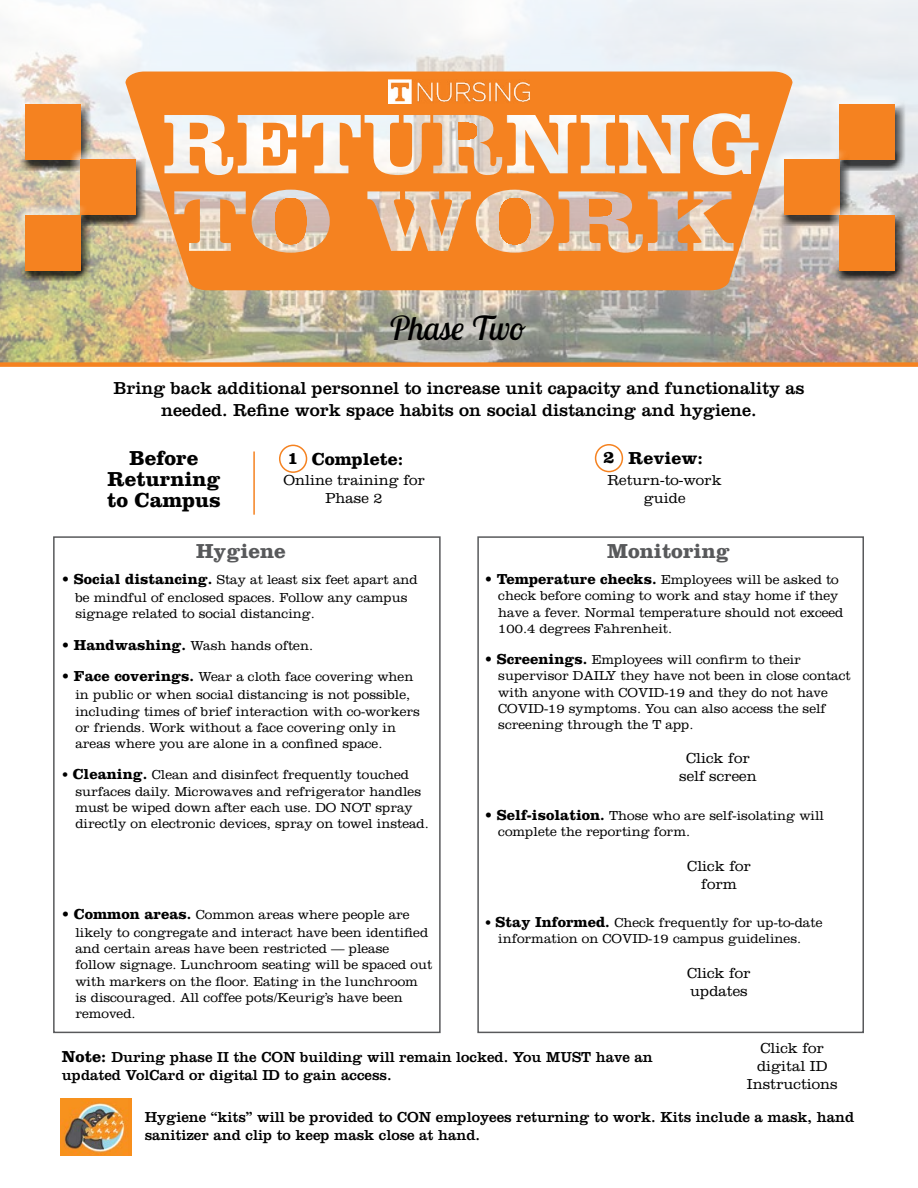
<style>
.page{position:relative;width:918px;height:1188px;background:#fff}
.page>*{position:absolute;margin:0;border:0;box-sizing:border-box;transform-origin:0 0}
.Gotham_Paragraph{font:italic 33px "Lobster Two";color:#000}
.Gotham_Paragraph-2{font:700 21px/21px "Clarendon LT Std";color:#000}
.Gotham_Paragraph-3{font:700 21px "Clarendon LT Std";color:#58595b}
.Gotham_Paragraph-4{font:18px/21.6px "Clarendon LT Std";color:#000;text-align:center}
.Gotham_Paragraph-5{font:700 18px "Clarendon LT Std";color:#000}
.Gotham_Paragraph-6{font:15px/18px "Clarendon LT Std";color:#000}
.Gotham_Paragraph-7{font:300 15px/18px "Clarendon LT Std";color:#000;text-align:center}
.Gotham_Paragraph-8{font:300 13.5px/16.2px "Clarendon LT Std";color:#000}
.s1{font-weight:700;font-size:15px}
.s2{font-weight:700;font-size:16.5px}
</style>
<div class="page">
<img style="left:0;top:0;width:918px;height:362px">
<svg style="left:125px;top:72px;width:668px;height:218px;background:#ee9f5c"></svg>
<div style="left:14px;top:94px;width:75px;height:73px;background:#fff;opacity:.75"></div>
<div style="left:16px;top:98px;width:75px;height:73px;background:#000;opacity:.75"></div>
<div style="left:25px;top:105px;width:55px;height:55px;background:#f58220"></div>
<div style="left:70px;top:149px;width:74px;height:73px;background:#fff;opacity:.75"></div>
<div style="left:71px;top:153px;width:76px;height:73px;background:#000;opacity:.75"></div>
<div style="left:80px;top:160px;width:55px;height:55px;background:#f58220"></div>
<div style="left:14px;top:204px;width:75px;height:73px;background:#fff;opacity:.75"></div>
<div style="left:16px;top:208px;width:75px;height:73px;background:#000;opacity:.75"></div>
<div style="left:25px;top:215px;width:55px;height:55px;background:#f58220"></div>
<div style="left:829px;top:94px;width:74px;height:73px;background:#edf2f6"></div>
<div style="left:831px;top:98px;width:75px;height:73px;background:#000;opacity:.75"></div>
<div style="left:839px;top:105px;width:55px;height:55px;background:#f58220"></div>
<div style="left:774px;top:149px;width:74px;height:73px;background:#fff;opacity:.75"></div>
<div style="left:776px;top:153px;width:75px;height:73px;background:#000;opacity:.75"></div>
<div style="left:784px;top:160px;width:55px;height:55px;background:#f58220"></div>
<div style="left:829px;top:204px;width:74px;height:73px;background:#fff;opacity:.75"></div>
<div style="left:831px;top:208px;width:75px;height:73px;background:#000;opacity:.75"></div>
<div style="left:839px;top:215px;width:55px;height:55px;background:#f58220"></div>
<div style="left:0;top:362px;width:918px;height:5px;background:#f58220"></div>
<img style="left:61px;top:1098px;width:71px;height:58px">
<div style="left:53px;top:536px;width:388px;height:497px;border:2px solid #58595b"></div>
<div style="left:477px;top:536px;width:387px;height:497px;border:2px solid #58595b"></div>
<div style="left:279px;top:445px;width:28px;height:28px;border:2px solid #f58220;border-radius:50%"></div>
<div style="left:595px;top:444px;width:28px;height:28px;border:2px solid #f58220;border-radius:50%"></div>
<hr style="left:253px;top:451px;width:2px;height:64px;background:#f58220">
<img style="left:389px;top:80px;width:140px;height:23px">
<p class="Gotham_Paragraph" style="left:389px;top:307px;width:138px">Phase Two</p>
<p class="Gotham_Paragraph-4" style="left:113px;top:377px;width:693px">Bring back additional personnel to increase unit capacity and functionality as needed. Refine work space habits on social distancing and hygiene.</p>
<p class="Gotham_Paragraph-2" style="left:130px;top:448px;width:70px">Before</p>
<p class="Gotham_Paragraph-5" style="left:628px;top:447px;width:76px">Review:</p>
<p class="Gotham_Paragraph-2" style="left:107px;top:469px;width:115px">Returning to Campus</p>
<p class="Gotham_Paragraph-5" style="left:287px;top:447px;width:12px">1</p>
<p class="Gotham_Paragraph-5" style="left:603px;top:447px;width:12px">2</p>
<p class="Gotham_Paragraph-5" style="left:312px;top:448px;width:93px">Complete:</p>
<p class="Gotham_Paragraph-7" style="left:283px;top:471px;width:143px">Online training for<br>Phase 2</p>
<p class="Gotham_Paragraph-7" style="left:608px;top:471px;width:116px">Return-to-work guide</p>
<p class="Gotham_Paragraph-3" style="left:196px;top:539px;width:91px">Hygiene</p>
<p class="Gotham_Paragraph-3" style="left:607px;top:539px;width:124px">Monitoring</p>
<p class="Gotham_Paragraph-8" style="left:62px;top:571px;width:357px;line-height:18px;text-align:center"><span class="s1">• Social distancing.</span> Stay at least six feet apart and be mindful of enclosed spaces. Follow any campus</p>
<p class="Gotham_Paragraph-8" style="left:75px;top:606px;width:241px">signage related to social distancing.</p>
<p class="Gotham_Paragraph-8" style="left:62px;top:637px;width:253px"><span class="s1">• Handwashing.</span> Wash hands often.</p>
<p class="Gotham_Paragraph-8" style="left:62px;top:668px;width:353px;line-height:18px;text-align:right"><span class="s1">• Face coverings.</span> Wear a cloth face covering when in public or when social distancing is not possible,</p>
<p class="Gotham_Paragraph-8" style="left:75px;top:703px;width:346px">including times of brief interaction with co-workers or friends. Work without a face covering only in areas where you are alone in a confined space.</p>
<p class="Gotham_Paragraph-8" style="left:75px;top:767px;width:355px;text-indent:-14px">• <span class="s1">Cleaning.</span> Clean and disinfect frequently touched surfaces daily. Microwaves and refrigerator handles must be wiped down after each use. DO NOT spray directly on electronic devices, spray on towel instead.</p>
<p class="Gotham_Paragraph-8" style="left:75px;top:905px;width:354px;line-height:18px;text-indent:-14px"><span class="s1">• Common areas.</span> Common areas where people are likely to congregate and interact have been identified</p>
<p class="Gotham_Paragraph-8" style="left:75px;top:941px;width:358px">and certain areas have been restricted — please follow signage. Lunchroom seating will be spaced out with markers on the floor. Eating in the lunchroom is discouraged. All coffee pots/Keurig’s have been removed.</p>
<p class="Gotham_Paragraph-8" style="left:498px;top:572px;width:347px;text-indent:-14px"><span class="s1">• Temperature checks.</span> Employees will be asked to check before coming to work and stay home if they have a fever. Normal temperature should not exceed 100.4 degrees Fahrenheit.</p>
<p class="Gotham_Paragraph-8" style="left:498px;top:652px;width:354px;text-indent:-14px"><span class="s1">• Screenings.</span> Employees will confirm to their supervisor DAILY they have not been in close contact with anyone with COVID-19 and they do not have COVID-19 symptoms. You can also access the self screening through the T app.</p>
<p class="Gotham_Paragraph-7" style="left:679px;top:749px;width:79px">Click for self screen</p>
<p class="Gotham_Paragraph-8" style="left:498px;top:807px;width:327px;text-indent:-14px"><span class="s1">• Self-isolation.</span> Those who are self-isolating will complete the reporting form.</p>
<p class="Gotham_Paragraph-7" style="left:687px;top:857px;width:65px">Click for form</p>
<p class="Gotham_Paragraph-8" style="left:485px;top:914px;width:339px;text-align:center">• <span class="s1">Stay Informed.</span> Check frequently for up-to-date information on COVID-19 campus guidelines.</p>
<p class="Gotham_Paragraph-7" style="left:687px;top:964px;width:65px;text-align:left">Click for updates</p>
<p class="Gotham_Paragraph-6" style="left:62px;top:1048px;width:592px"><span class="s2">Note:</span> During phase II the CON building will remain locked. You MUST have an updated VolCard or digital ID to gain access.</p>
<p class="Gotham_Paragraph-7" style="left:747px;top:1039px;width:92px">Click for digital ID<br>Instructions</p>
<p class="Gotham_Paragraph-6" style="left:145px;top:1108px;width:711px">Hygiene “kits” will be provided to CON employees returning to work. Kits include a mask, hand sanitizer and clip to keep mask close at hand.</p>
</div>
